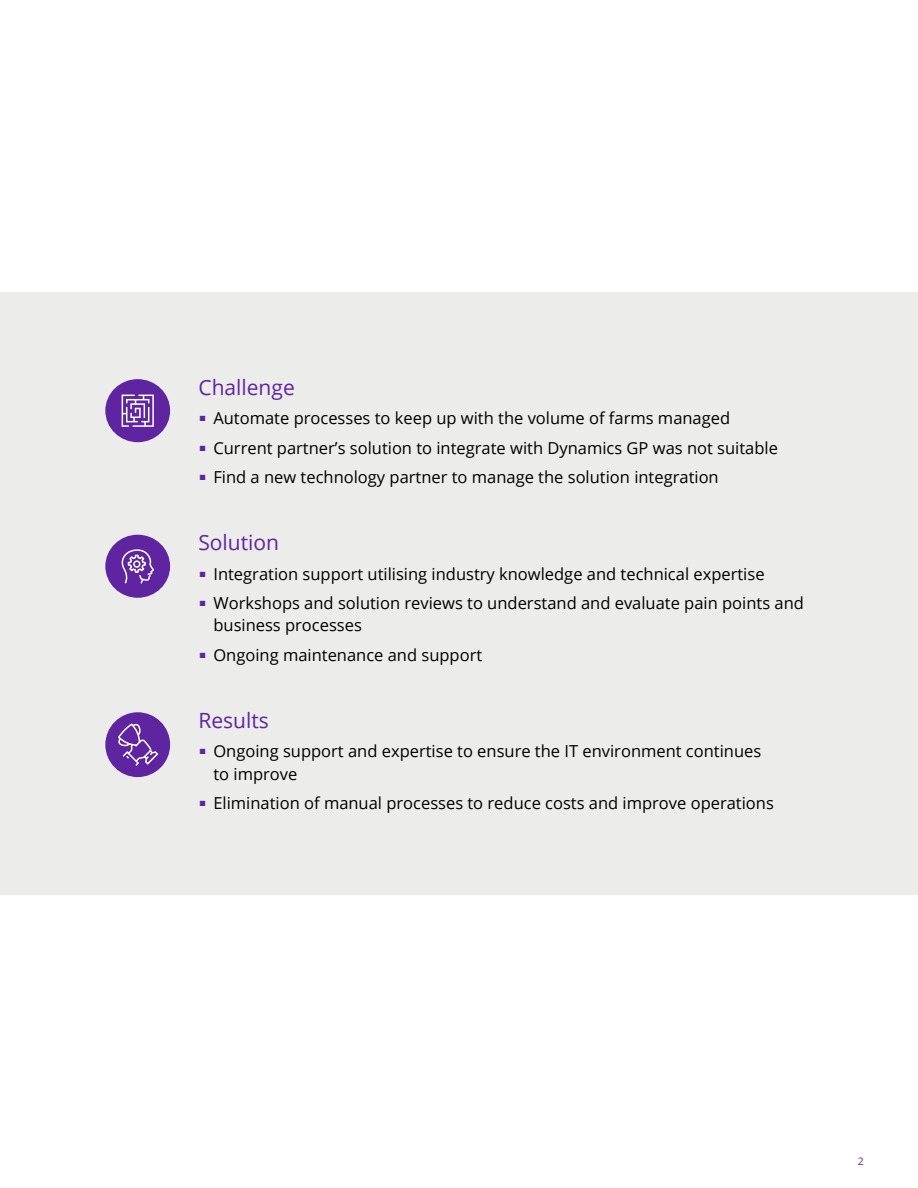
<style>
.page{position:relative;width:918px;height:1188px;background:#fff}
.page>*{position:absolute;margin:0;border:0;box-sizing:border-box;transform-origin:0 0}
.t1{font:21px "Open Sans";color:#5f249f}
.t2{font:16.5px/22.5px "Open Sans";color:#000}
.t3{font:10.5px "Open Sans";color:#5f249f}
</style>
<div class="page">
<div style="left:0;top:293px;width:918px;height:602px;background:#ececeb"></div>
<div style="left:105px;top:712px;width:65px;height:65px;background:#5f249f;border-radius:50%"></div>
<svg style="left:118px;top:723px;width:41px;height:43px"></svg>
<div style="left:105px;top:535px;width:65px;height:63px;background:#5f249f;border-radius:50%"></div>
<svg style="left:121px;top:549px;width:33px;height:35px"></svg>
<div style="left:105px;top:379px;width:65px;height:63px;background:#5f249f;border-radius:50%"></div>
<svg style="left:121px;top:394px;width:33px;height:33px"></svg>
<p class="t1" style="left:198px;top:373px;width:98px">Challenge</p>
<p class="t2" style="left:200px;top:407px;width:532px"><sup>■</sup> Automate processes to keep up with the volume of farms managed</p>
<p class="t2" style="left:200px;top:436px;width:580px"><sup>■</sup> Current partner’s solution to integrate with Dynamics GP was not suitable</p>
<p class="t2" style="left:200px;top:465px;width:520px"><sup>■</sup> Find a new technology partner to manage the solution integration</p>
<p class="t1" style="left:198px;top:528px;width:82px">Solution</p>
<p class="t2" style="left:200px;top:562px;width:566px"><sup>■</sup> Integration support utilising industry knowledge and technical expertise</p>
<p class="t2" style="left:213px;top:591px;width:592px;text-indent:-13px"><sup>■</sup> Workshops and solution reviews to understand and evaluate pain points and business processes</p>
<p class="t2" style="left:200px;top:643px;width:284px"><sup>■</sup> Ongoing maintenance and support</p>
<p class="t1" style="left:198px;top:706px;width:72px">Results</p>
<p class="t2" style="left:213px;top:740px;width:549px;text-indent:-13px"><sup>■</sup> Ongoing support and expertise to ensure the IT environment continues to improve</p>
<p class="t2" style="left:200px;top:791px;width:576px"><sup>■</sup> Elimination of manual processes to reduce costs and improve operations</p>
<p class="t3" style="left:858px;top:1154px;width:8px">2</p>
</div>
